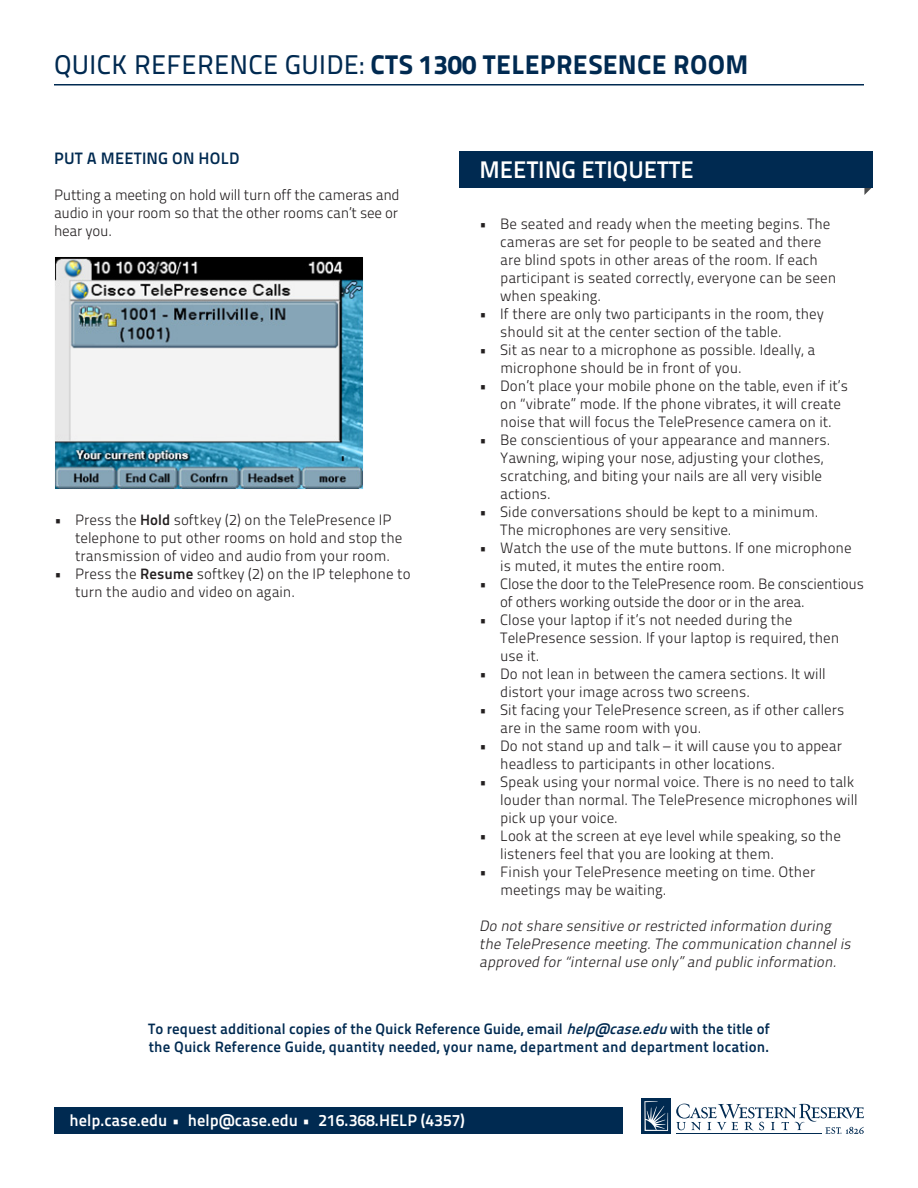
<style>
.page{position:relative;width:918px;height:1188px;background:#fff}
.page>*{position:absolute;margin:0;border:0;box-sizing:border-box;transform-origin:0 0}
.t1{font:27px "Titillium Maps 26 L 999 wt";letter-spacing:.01em;color:#002a51}
.Default{font:24px "Titillium Maps 26 L 750 wt";color:#fff}
.No_Spacing{font:16.5px "Titillium Maps 26 L 750 wt";color:#fff}
.Default-2{font:16.5px "Titillium Maps 26 L 750 wt";letter-spacing:.01em;color:#002a51}
.Default-3{font:15px/18px "Titillium Maps 26 L 250 wt";color:#231f20}
.Default-4{font:15px/18px "Titillium Maps 26 L 750 wt";letter-spacing:.01em;color:#002a51}
.Default-5{font:italic 15px/18px "Titillium Maps 26 L 250 wt";color:#231f20}
.s1{font-family:"Titillium Maps 26 L 500 wt"}
.s2{font-family:"Titillium Maps 26 L 750 wt"}
.s3{font-style:italic}
</style>
<div class="page">
<img style="left:55px;top:257px;width:308px;height:232px">
<hr style="left:54px;top:84px;width:810px;height:2px;background:#002a51">
<div style="left:54px;top:1107px;width:569px;height:27px;background:#002a51"></div>
<svg style="left:676px;top:1104px;width:188px;height:30px"></svg>
<hr style="left:676px;top:1133px;width:146px;height:1px;background:#002a51">
<div style="left:642px;top:1098px;width:29px;height:36px;background:#002a51"></div>
<svg style="left:644px;top:1101px;width:24px;height:30px"></svg>
<svg style="left:864px;top:187px;width:8px;height:8px"></svg>
<div style="left:459px;top:151px;width:413px;height:36px;background:#002a51"></div>
<p class="t1" style="left:54px;top:44px;width:696px"><span class="s1">QUICK REFERENCE GUIDE:</span> CTS 1300 TELEPRESENCE ROOM</p>
<p class="Default-2" style="left:54px;top:145px;width:187px">PUT A MEETING ON HOLD</p>
<p class="Default-3" style="left:54px;top:185px;width:347px;text-align:justify">Putting a meeting on hold will turn off the cameras and audio in your room so that the other rooms can’t see or hear you.</p>
<p class="Default-3" style="left:75px;top:510px;width:329px;text-indent:-21px">• Press the <span class="s2">Hold</span> softkey (2) on the TelePresence IP telephone to put other rooms on hold and stop the transmission of video and audio from your room.</p>
<p class="Default-3" style="left:75px;top:564px;width:337px;text-indent:-21px">• Press the <span class="s2">Resume</span> softkey (2) on the IP telephone to turn the audio and video on again.</p>
<p class="Default" style="left:480px;top:151px;width:216px">MEETING ETIQUETTE</p>
<p class="Default-3" style="left:500px;top:214px;width:338px;text-indent:-21px">• Be seated and ready when the meeting begins. The cameras are set for people to be seated and there are blind spots in other areas of the room. If each participant is seated correctly, everyone can be seen when speaking.</p>
<p class="Default-3" style="left:500px;top:304px;width:325px;text-indent:-21px">• If there are only two participants in the room, they should sit at the center section of the table.</p>
<p class="Default-3" style="left:500px;top:340px;width:316px;text-indent:-21px">• Sit as near to a microphone as possible. Ideally, a microphone should be in front of you.</p>
<p class="Default-3" style="left:500px;top:376px;width:349px;text-indent:-21px">• Don’t place your mobile phone on the table, even if it’s on “vibrate” mode. If the phone vibrates, it will create noise that will focus the TelePresence camera on it.</p>
<p class="Default-3" style="left:500px;top:430px;width:332px;text-indent:-21px">• Be conscientious of your appearance and manners.<br>Yawning, wiping your nose, adjusting your clothes, scratching, and biting your nails are all very visible actions.</p>
<p class="Default-3" style="left:479px;top:502px;width:341px">• Side conversations should be kept to a minimum.</p>
<p class="Default-3" style="left:500px;top:520px;width:233px">The microphones are very sensitive.</p>
<p class="Default-3" style="left:500px;top:538px;width:353px;text-indent:-21px">• Watch the use of the mute buttons. If one microphone is muted, it mutes the entire room.</p>
<p class="Default-3" style="left:500px;top:574px;width:365px;text-indent:-21px">• Close the door to the TelePresence room. Be conscientious of others working outside the door or in the area.</p>
<p class="Default-3" style="left:500px;top:610px;width:341px;text-indent:-21px">• Close your laptop if it’s not needed during the<br>TelePresence session. If your laptop is required, then use it.</p>
<p class="Default-3" style="left:500px;top:664px;width:327px;text-indent:-21px">• Do not lean in between the camera sections. It will distort your image across two screens.</p>
<p class="Default-3" style="left:500px;top:700px;width:346px;text-indent:-21px">• Sit facing your TelePresence screen, as if other callers are in the same room with you.</p>
<p class="Default-3" style="left:500px;top:736px;width:343px;text-indent:-21px">• Do not stand up and talk – it will cause you to appear headless to participants in other locations.</p>
<p class="Default-3" style="left:500px;top:772px;width:359px;text-indent:-21px">• Speak using your normal voice. There is no need to talk louder than normal. The TelePresence microphones will pick up your voice.</p>
<p class="Default-3" style="left:500px;top:826px;width:342px;text-indent:-21px">• Look at the screen at eye level while speaking, so the listeners feel that you are looking at them.</p>
<p class="Default-3" style="left:500px;top:862px;width:317px;text-indent:-21px">• Finish your TelePresence meeting on time. Other meetings may be waiting.</p>
<p class="Default-5" style="left:479px;top:916px;width:377px">Do not share sensitive or restricted information during the TelePresence meeting.The communication channelis approved for “internal use only” and public information.</p>
<p class="Default-4" style="left:148px;top:1019px;width:623px">To request additional copies of the Quick Reference Guide, email <span class="s3">help@case.edu</span>with the title of the Quick Reference Guide, quantity needed, your name, department and department location.</p>
<p class="No_Spacing" style="left:70px;top:1108px;width:397px">help.case.edu • help@case.edu • 216.368.HELP (4357)</p>
</div>
